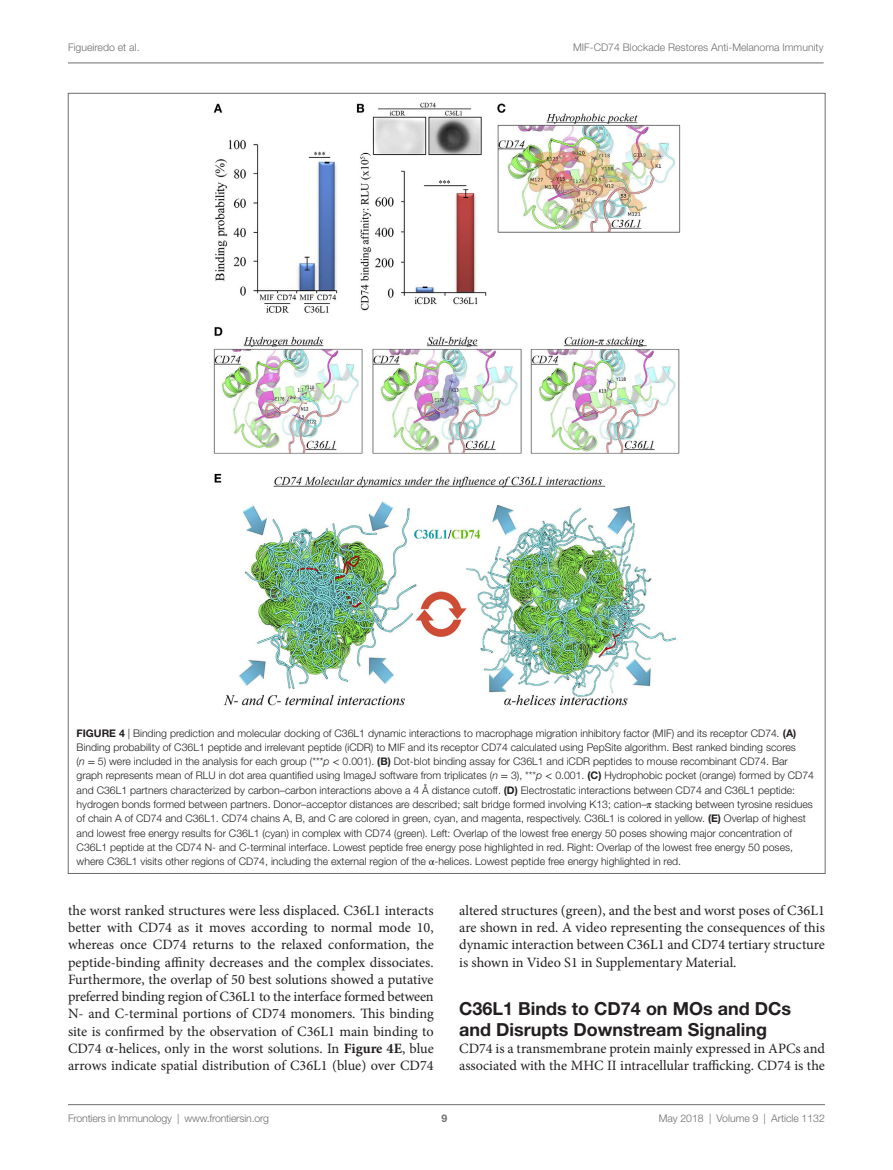
<style>
.page{position:relative;width:893px;height:1170px;background:#fff}
.page>*{position:absolute;margin:0;border:0;box-sizing:border-box;transform-origin:0 0}
.t1{font:700 18px/21px "Helvetica Neue LT Std";color:#231f20}
.t2{font:14.25px/17.2px "Minion Pro";color:#231f20;text-align:justify}
.t3{font:300 10.5px/14.2px "Helvetica Neue LT Std";color:#231f20}
.t4{font:300 10.5px "Helvetica Neue LT Std";color:#6c6d70}
.t5{font:700 10.5px "Helvetica Neue LT Std";color:#6c6d70}
.s1{font-weight:700}
.s2{font-style:italic}
.s3{font-family:"STIX General";font-weight:400}
.s4{font-family:"STIX General"}
</style>
<div class="page">
<img style="left:213px;top:102px;width:467px;height:604px">
<hr style="left:68px;top:1104px;width:757px;height:1px;background:#6c6d70">
<hr style="left:68px;top:63px;width:756px;height:1px;background:#6c6d70">
<p class="t4" style="left:68px;top:41px;width:73px">Figueiredo et al.</p>
<p class="t4" style="left:573px;top:41px;width:252px">MIF-CD74 Blockade Restores Anti-Melanoma Immunity</p>
<p class="t3" style="left:77px;top:725px;width:739px"><span class="s1">Figure 4</span> | Binding prediction and molecular docking of C36L1 dynamic interactions to macrophage migration inhibitory factor (MIF) and its receptor CD74<span class="s2">.</span> <span class="s1">(A)<br></span>Binding probability of C36L1 peptide and irrelevant peptide (iCDR) to MIF and its receptor CD74 calculated using PepSite algorithm. Best ranked binding scores<br>(<span class="s2">n</span> <span class="s3">=</span> 5) were included in the analysis for each group (***<span class="s2">p</span> <span class="s3">&lt;</span> 0.001). <span class="s1">(B)</span> Dot-blot binding assay for C36L1 and iCDR peptides to mouse recombinant CD74. Bar graph represents mean of RLU in dot area quantified using ImageJ software from triplicates (<span class="s2">n</span> <span class="s3">=</span> 3), ***<span class="s2">p</span> <span class="s3">&lt;</span> 0.001. <span class="s1">(C)</span> Hydrophobic pocket (orange) formed by CD74 and C36L1 partners characterized by carbon–carbon interactions above a 4 Å distance cutoff. <span class="s1">(D)</span> Electrostatic interactions between CD74 and C36L1 peptide: hydrogen bonds formed between partners. Donor–acceptor distances are described; salt bridge formed involving K13; cation–<span class="s3">π</span> stacking between tyrosine residues of chain A of CD74 and C36L1. CD74 chains A, B, and C are colored in green, cyan, and magenta, respectively. C36L1 is colored in yellow. <span class="s1">(E)</span> Overlap of highest and lowest free energy results for C36L1 (cyan) in complex with CD74 (green). Left: Overlap of the lowest free energy 50 poses showing major concentration of C36L1 peptide at the CD74 N- and C-terminal interface. Lowest peptide free energy pose highlighted in red. Right: Overlap of the lowest free energy 50 poses, where C36L1 visits other regions of CD74, including the external region of the <span class="s3">α</span>-helices. Lowest peptide free energy highlighted in red.</p>
<p class="t2" style="left:68px;top:901px;width:367px">the worst ranked structures were less displaced. C36L1 interacts better with CD74 as it moves according to normal mode 10, whereas once CD74 returns to the relaxed conformation, the peptide-binding affinity decreases and the complex dissociates.<br>Furthermore, the overlap of 50 best solutions showed a putative preferred binding region of C36L1 to the interface formed between N- and C-terminal portions of CD74 monomers. This binding site is confirmed by the observation of C36L1 main binding to CD74 <span class="s4">α</span>-helices, only in the worst solutions. In <span class="s1">Figure 4E</span>, blue arrows indicate spatial distribution of C36L1 (blue) over CD74</p>
<p class="t2" style="left:459px;top:901px;width:367px">altered structures (green), and the best and worst poses of C36L1 are shown in red. A video representing the consequences of this dynamic interaction between C36L1 and CD74 tertiary structure is shown in Video S1 in Supplementary Material.</p>
<h1 class="t1" style="left:459px;top:997px;width:333px">C36L1 Binds to CD74 on MOs and DCs and Disrupts Downstream Signaling</h1>
<h2 class="t2" style="left:459px;top:1039px;width:367px">CD74 is a transmembrane protein mainly expressed in APCs and associated with the MHC II intracellular trafficking. CD74 is the</h2>
<p class="t4" style="left:68px;top:1111px;width:203px">Frontiers in Immunology | www.frontiersin.org</p>
<p class="t4" style="left:659px;top:1111px;width:168px">May 2018 | Volume 9 | Article 1132</p>
<p class="t5" style="left:441px;top:1111px;width:7px">9</p>
</div>
